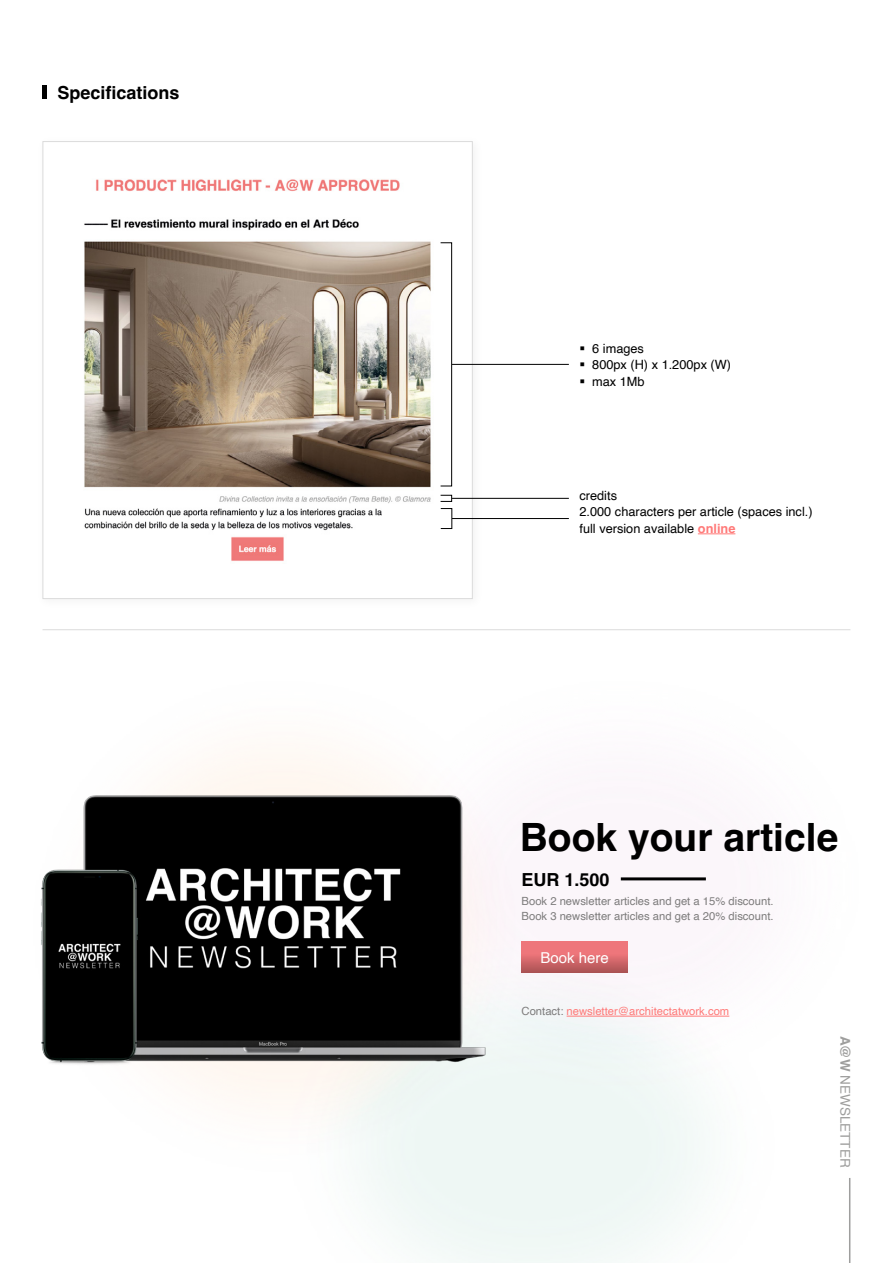
<style>
.page{position:relative;width:893px;height:1263px;background:#fff}
.page>*{position:absolute;margin:0;border:0;box-sizing:border-box;transform-origin:0 0}
.t1{font:700 39px "Helvetica";color:#000}
.t2{font:700 18px "Helvetica";color:#000}
.t3{font:15px "Helvetica";color:#fff}
.t4{font:13.5px "Helvetica";color:#9e9e9d}
.t5{font:12.75px/16.5px "Helvetica";color:#000}
.t6{font:11.25px/15px "Helvetica";color:#7d7c7c}
.t7{font:11.25px "Helvetica";color:#ff7a79}
.s1{font-weight:700;color:#ff7a79}
.s2{color:#7d7c7c}
.s3{font-weight:700}
</style>
<div class="page">
<img style="left:180px;top:754px;width:671px;height:509px">
<img style="left:41px;top:787px;width:457px;height:309px">
<hr style="left:43px;top:629px;width:807px;height:1px;background:#dbdbdb">
<img style="left:84px;top:179px;width:347px;height:382px">
<hr style="left:849px;top:1178px;width:1px;height:85px;background:#9e9e9d">
<hr style="left:567px;top:1016px;width:162px;height:1px;background:#ff7a79">
<div style="left:522px;top:941px;width:106px;height:32px;background:linear-gradient(to bottom,#ff8086,#b55759)"></div>
<hr style="left:621px;top:877px;width:85px;height:3px;background:#000">
<hr style="left:43px;top:85px;width:4px;height:14px;background:#000">
<div style="left:440px;top:242px;width:12px;height:244px;border:1px solid #000001"></div>
<hr style="left:452px;top:364px;width:117px;height:1px;background:#000001">
<div style="left:440px;top:495px;width:12px;height:7px;border:1px solid #000001"></div>
<hr style="left:452px;top:498px;width:117px;height:1px;background:#000001">
<div style="left:440px;top:508px;width:12px;height:21px;border:1px solid #000001"></div>
<hr style="left:452px;top:518px;width:117px;height:1px;background:#000001">
<hr style="left:698px;top:533px;width:37px;height:1px;background:#ff7a79">
<h2 class="t2" style="left:57px;top:81px;width:124px">Specifications</h2>
<p class="t5" style="left:592px;top:340px;width:140px">6 images<br>800px (H) x 1.200px (W) max 1Mb</p>
<p class="t5" style="left:579px;top:487px;width:235px">credits<br>2.000 characters per article (spaces incl.) full version available <span class="s1">online</span></p>
<h1 class="t1" style="left:520px;top:813px;width:320px">Book your article</h1>
<h2 class="t2" style="left:522px;top:868px;width:90px">EUR 1.500</h2>
<p class="t6" style="left:522px;top:894px;width:253px">Book 2 newsletter articles and get a 15% discount.<br>Book 3 newsletter articles and get a 20% discount.</p>
<p class="t3" style="left:540px;top:946px;width:70px">Book here</p>
<p class="t7" style="left:522px;top:1003px;width:209px"><span class="s2">Contact:</span> newsletter@architectatwork.com</p>
<p class="t4" style="left:855px;top:1036px;width:133px;rotate:90deg"><span class="s3">A@W</span> NEWSLETTER</p>
</div>
